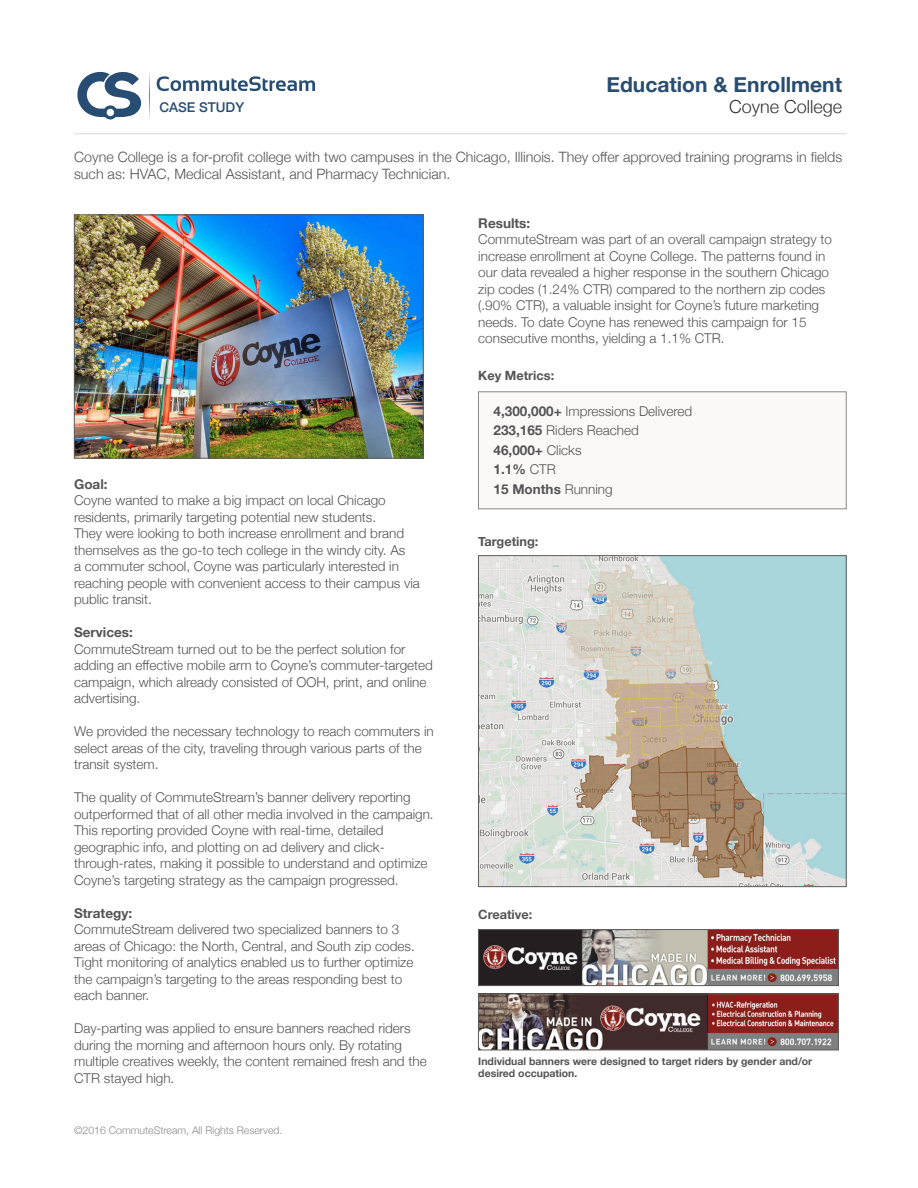
<style>
.page{position:relative;width:918px;height:1188px;background:#fff}
.page>*{position:absolute;margin:0;border:0;box-sizing:border-box;transform-origin:0 0}
.t1{font:700 21px "Helvetica Neue";color:#284d72}
.t2{font:300 18px "Helvetica Neue";color:#353535}
.t3{font:300 14.25px/17.1px "Helvetica Neue";color:#545456}
.t4{font:300 13.5px/16.5px "Helvetica Neue";color:#545456}
.t5{font:700 13.5px "Helvetica Neue";color:#545456}
.t6{font:500 13.5px "Helvetica Neue";color:#294e73}
.t7{font:700 12.75px "Helvetica Neue";color:#545456}
.t8{font:700 10.5px/12.6px "Helvetica Neue";color:#545456}
.t9{font:300 10.5px "Helvetica Neue";color:#8a8a8a}
.s1{font-weight:700}
.s2{font-weight:300}
</style>
<div class="page">
<hr style="left:74px;top:133px;width:773px;height:1px;background:#656668">
<div style="left:478px;top:392px;width:368px;height:117px;background:#faf9f8"></div>
<div style="left:478px;top:392px;width:368px;height:117px;border:1px solid #8a8888"></div>
<img style="left:480px;top:557px;width:364px;height:328px">
<div style="left:478px;top:555px;width:368px;height:332px;border:1px solid #5f5d5c"></div>
<img style="left:480px;top:996px;width:357px;height:52px">
<div style="left:478px;top:994px;width:361px;height:56px;border:1px solid #5f5d5c"></div>
<img style="left:480px;top:931px;width:357px;height:53px">
<div style="left:478px;top:929px;width:361px;height:57px;border:1px solid #5f5d5c"></div>
<img style="left:76px;top:217px;width:345px;height:239px">
<div style="left:74px;top:215px;width:349px;height:243px;border:1px solid #5f5d5c"></div>
<svg style="left:157px;top:76px;width:158px;height:15px"></svg>
<svg style="left:77px;top:71px;width:73px;height:49px"></svg>
<p class="t6" style="left:159px;top:96px;width:86px">CASE STUDY</p>
<p class="t1" style="left:607px;top:68px;width:237px">Education &amp; Enrollment</p>
<p class="t2" style="left:729px;top:92px;width:115px">Coyne College</p>
<p class="t3" style="left:74px;top:147px;width:770px">Coyne College is a for-profit college with two campuses in the Chicago, Illinois. They offer approved training programs in fields such as: HVAC, Medical Assistant, and Pharmacy Technician.</p>
<p class="t5" style="left:74px;top:474px;width:35px">Goal:</p>
<p class="t4" style="left:74px;top:491px;width:347px">Coyne wanted to make a big impact on local Chicago residents, primarily targeting potential new students.<br>They were looking to both increase enrollment and brand themselves as the go-to tech college in the windy city. As<br>a commuter school, Coyne was particularly interested in reaching people with convenient access to their campus via public transit.</p>
<p class="t5" style="left:74px;top:622px;width:60px">Services:</p>
<p class="t4" style="left:74px;top:640px;width:360px">CommuteStream turned out to be the perfect solution for adding an effective mobile arm to Coyne’s commuter-targeted campaign, which already consisted of OOH, print, and online advertising.</p>
<p class="t4" style="left:74px;top:722px;width:361px">We provided the necessary technology to reach commuters in select areas of the city, traveling through various parts of the transit system.</p>
<p class="t4" style="left:74px;top:788px;width:361px">The quality of CommuteStream’s banner delivery reporting outperformed that of all other media involved in the campaign.<br>This reporting provided Coyne with real-time, detailed geographic info, and plotting on ad delivery and click&shy;through-rates, making it possible to understand and optimize Coyne’s targeting strategy as the campaign progressed.</p>
<p class="t5" style="left:74px;top:903px;width:60px">Strategy:</p>
<p class="t4" style="left:74px;top:920px;width:342px">CommuteStream delivered two specialized banners to 3 areas of Chicago: the North, Central, and South zip codes.<br>Tight monitoring of analytics enabled us to further optimize the campaign’s targeting to the areas responding best to each banner.</p>
<p class="t4" style="left:74px;top:1019px;width:354px">Day-parting was applied to ensure banners reached riders during the morning and afternoon hours only. By rotating multiple creatives weekly, the content remained fresh and the CTR stayed high.</p>
<p class="t9" style="left:74px;top:1122px;width:210px">©2016 CommuteStream, All Rights Reserved.</p>
<p class="t5" style="left:478px;top:213px;width:53px">Results:</p>
<p class="t4" style="left:478px;top:230px;width:355px">CommuteStream was part of an overall campaign strategy to increase enrollment at Coyne College. The patterns found in our data revealed a higher response in the southern Chicago zip codes (1.24% CTR) compared to the northern zip codes (.90% CTR), a valuable insight for Coyne’s future marketing needs. To date Coyne has renewed this campaign for 15 consecutive months, yielding a 1.1% CTR.</p>
<p class="t7" style="left:478px;top:366px;width:78px">Key Metrics:</p>
<p class="t4" style="left:494px;top:402px;width:200px"><span class="s1">4,300,000+</span> Impressions Delivered</p>
<p class="t4" style="left:494px;top:421px;width:147px"><span class="s1">233,165</span> Riders Reached</p>
<p class="t5" style="left:494px;top:439px;width:89px">46,000+ <span class="s2">Clicks</span></p>
<p class="t5" style="left:494px;top:459px;width:64px">1.1% <span class="s2">CTR</span></p>
<p class="t5" style="left:494px;top:478px;width:121px">15 Months <span class="s2">Running</span></p>
<p class="t7" style="left:478px;top:531px;width:62px">Targeting:</p>
<p class="t7" style="left:478px;top:904px;width:56px">Creative:</p>
<p class="t8" style="left:478px;top:1055px;width:336px">Individual banners were designed to target riders by gender and/or desired occupation.</p>
</div>
